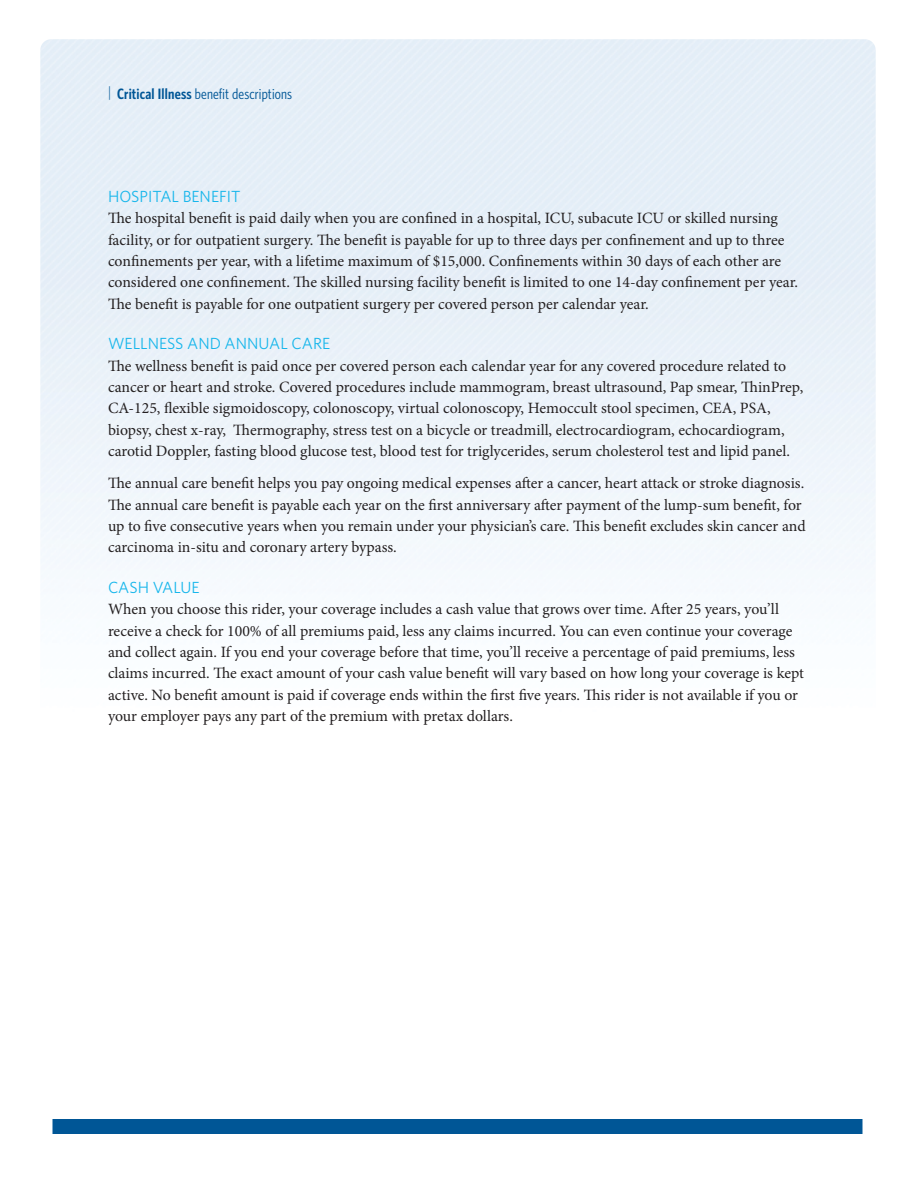
<style>
.page{position:relative;width:918px;height:1188px;background:#fff}
.page>*{position:absolute;margin:0;border:0;box-sizing:border-box;transform-origin:0 0}
.t1{font:16.2px "Whitney";color:#16b6eb}
.t2{font:15.75px/21.3px "Minion Pro";color:#231f20}
.t3{font:15px "Whitney Condensed";letter-spacing:.01em;color:#005696}
.s1{font-weight:300}
.s2{font-weight:600}
</style>
<div class="page">
<div style="left:52px;top:1119px;width:810px;height:15px;background:#005696"></div>
<p class="t3" style="left:108px;top:85px;width:186px"><span class="s1">|</span> <span class="s2">Critical Illness</span> benefit descriptions</p>
<p class="t1" style="left:108px;top:186px;width:134px">HOSPITAL BENEFIT</p>
<p class="t2" style="left:108px;top:208px;width:692px">The hospital benefit is paid daily when you are confined in a hospital, ICU, subacute ICU or skilled nursing facility, or for outpatient surgery. The benefit is payable for up to three days per confinement and up to three confinements per year, with a lifetime maximum of $15,000. Confinements within 30 days of each other are considered one confinement. The skilled nursing facility benefit is limited to one 14-day confinement per year.<br>The benefit is payable for one outpatient surgery per covered person per calendar year.</p>
<p class="t1" style="left:108px;top:334px;width:224px">WELLNESS AND ANNUAL CARE</p>
<p class="t2" style="left:108px;top:355px;width:697px">The wellness benefit is paid once per covered person each calendar year for any covered procedure related to cancer or heart and stroke. Covered procedures include mammogram, breast ultrasound, Pap smear, ThinPrep, CA-125, flexible sigmoidoscopy, colonoscopy, virtual colonoscopy, Hemoccult stool specimen, CEA, PSA, biopsy, chest x-ray, Thermography, stress test on a bicycle or treadmill, electrocardiogram, echocardiogram, carotid Doppler, fasting blood glucose test, blood test for triglycerides, serum cholesterol test and lipid panel.</p>
<p class="t2" style="left:108px;top:473px;width:699px">The annual care benefit helps you pay ongoing medical expenses after a cancer, heart attack or stroke diagnosis.<br>The annual care benefit is payable each year on the first anniversary after payment of the lump-sum benefit, for up to five consecutive years when you remain under your physician’s care. This benefit excludes skin cancer and carcinoma in-situ and coronary artery bypass.</p>
<p class="t1" style="left:108px;top:577px;width:93px">CASH VALUE</p>
<p class="t2" style="left:108px;top:599px;width:697px">When you choose this rider, your coverage includes a cash value that grows over time. After 25 years, you’ll receive a check for 100% of all premiums paid, less any claims incurred. You can even continue your coverage and collect again. If you end your coverage before that time, you’ll receive a percentage of paid premiums, less claims incurred. The exact amount of your cash value benefit will vary based on how long your coverage is kept active. No benefit amount is paid if coverage ends within the first five years. This rider is not available if you or your employer pays any part of the premium with pretax dollars.</p>
</div>
